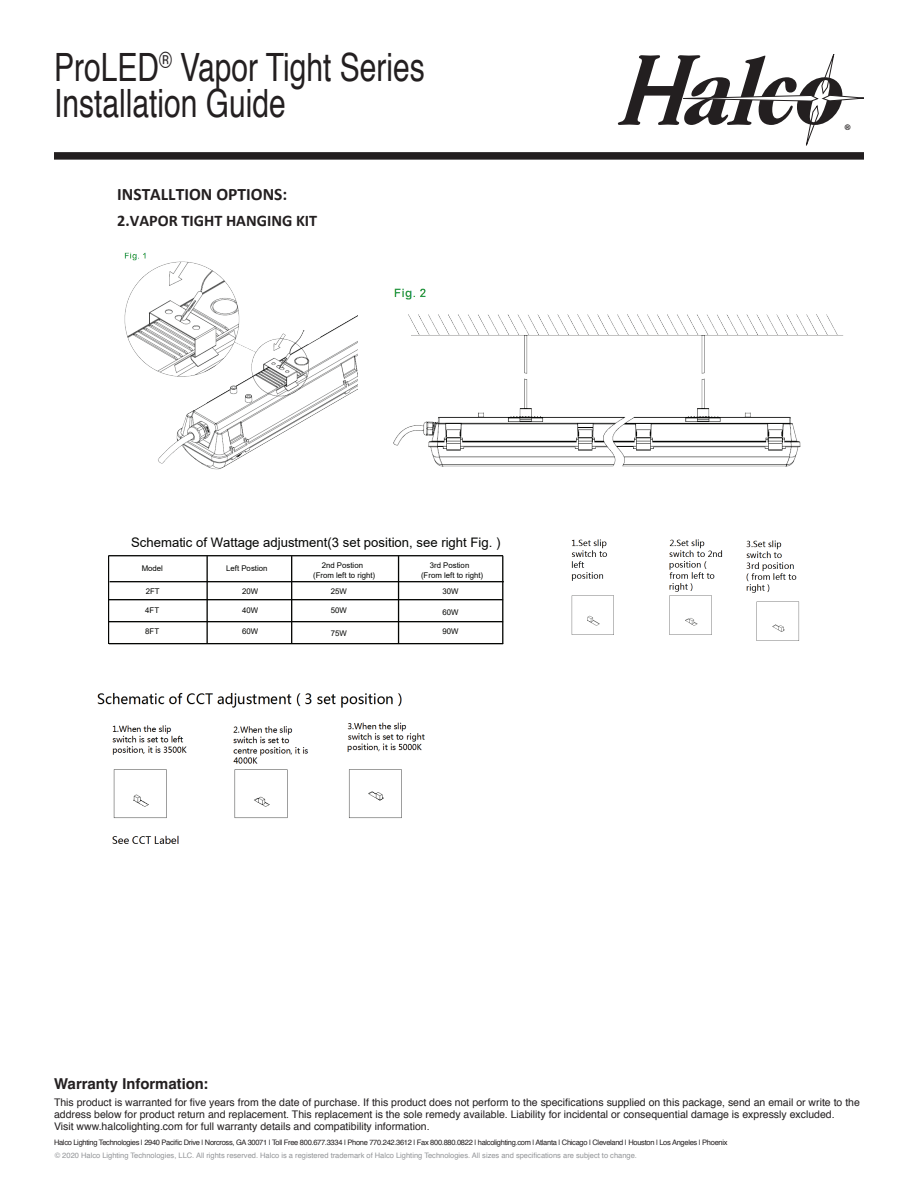
<style>
.page{position:relative;width:918px;height:1188px;background:#fff}
.page>*{position:absolute;margin:0;border:0;box-sizing:border-box;transform-origin:0 0}
.t1{font:39px/36px "Helvetica";color:#231f20;scale:.77 1}
.t2{font:700 17.55px "Calibri";color:#231f20}
.t3{font:700 16.2px "Calibri";color:#231f20}
.t4{font:700 15px "Swiss 721 BT";color:#231f20}
.t5{font:13.2px "Arial";color:#040503}
.t6{font:700 12.6px "Myriad";color:#231f20}
.t7{font:10.5px/12px "Helvetica";color:#231f20}
.t8{font:7.8px/9.4px "Arial";color:#040503;text-align:center}
.t9{font:7.5px "Helvetica";letter-spacing:-.04em;color:#231f20}
.t10{font:7.5px "Helvetica";color:#939598}
</style>
<div class="page">
<img style="left:124px;top:252px;width:233px;height:218px">
<img style="left:393px;top:288px;width:451px;height:179px">
<img style="left:571px;top:539px;width:229px;height:102px">
<img style="left:97px;top:692px;width:328px;height:152px">
<hr style="left:108px;top:555px;width:1px;height:89px;background:#040503">
<hr style="left:206px;top:556px;width:2px;height:88px;background:#040503">
<hr style="left:291px;top:556px;width:1px;height:88px;background:#040503">
<hr style="left:398px;top:556px;width:1px;height:88px;background:#040503">
<hr style="left:502px;top:556px;width:1px;height:88px;background:#040503">
<hr style="left:109px;top:555px;width:394px;height:1px;background:#040503">
<hr style="left:110px;top:581px;width:393px;height:1px;background:#040503">
<hr style="left:109px;top:599px;width:394px;height:1px;background:#040503">
<hr style="left:109px;top:621px;width:394px;height:1px;background:#040503">
<hr style="left:109px;top:643px;width:394px;height:1px;background:#040503">
<div style="left:54px;top:152px;width:810px;height:8px;background:#231f20"></div>
<svg style="left:618px;top:54px;width:246px;height:91px"></svg>
<h1 class="t1" style="left:54px;top:51px;width:483px">ProLED<sup>®</sup> Vapor Tight Series<br>Installation Guide</h1>
<h2 class="t2" style="left:117px;top:182px;width:172px">INSTALLTION OPTIONS:</h2>
<h3 class="t3" style="left:117px;top:209px;width:202px">2.VAPOR TIGHT HANGING KIT</h3>
<p class="t5" style="left:131px;top:533px;width:371px">Schematic of Wattage adjustment(3 set position, see right Fig. )</p>
<p class="t8" style="left:226px;top:564px;width:43px">Left Postion</p>
<p class="t8" style="left:313px;top:561px;width:64px">2nd Postion (From left to right)</p>
<p class="t8" style="left:421px;top:561px;width:64px;text-align:left;text-indent:9px">3rd Postion (From left to right)</p>
<p class="t8" style="left:146px;top:587px;width:15px">2FT</p>
<p class="t8" style="left:145px;top:605px;width:15px">4FT</p>
<p class="t8" style="left:145px;top:627px;width:15px">8FT</p>
<p class="t8" style="left:142px;top:564px;width:23px">Model</p>
<p class="t8" style="left:242px;top:587px;width:18px">20W</p>
<p class="t8" style="left:242px;top:605px;width:18px">40W</p>
<p class="t8" style="left:242px;top:627px;width:18px">60W</p>
<p class="t8" style="left:331px;top:587px;width:18px">25W</p>
<p class="t8" style="left:331px;top:605px;width:18px">50W</p>
<p class="t8" style="left:331px;top:628px;width:18px">75W</p>
<p class="t8" style="left:442px;top:587px;width:18px">30W</p>
<p class="t8" style="left:442px;top:607px;width:18px">60W</p>
<p class="t8" style="left:442px;top:627px;width:18px">90W</p>
<p class="t6" style="left:845px;top:122px;width:8px">®</p>
<h3 class="t4" style="left:54px;top:1075px;width:156px">Warranty Information:</h3>
<p class="t7" style="left:54px;top:1096px;width:807px">This product is warranted for five years from the date of purchase. If this product does not perform to the specifications supplied on this package, send an email or write to the address below for product return and replacement. This replacement is the sole remedy available. Liability for incidental or consequential damage is expressly excluded.<br>Visit www.halcolighting.com for full warranty details and compatibility information.</p>
<p class="t9" style="left:54px;top:1137px;width:675px">Halco Lighting Technologies | 2940 Pacific Drive | Norcross, GA 30071 | Toll Free 800.677.3334 | Phone 770.242.3612 | Fax 800.880.0822 | halcolighting.com | Atlanta | Chicago | Cleveland | Houston | Los Angeles | Phoenix</p>
<p class="t10" style="left:55px;top:1149px;width:584px">© 2020 Halco Lighting Technologies, LLC. All rights reserved. Halco is a registered trademark of Halco Lighting Technologies. All sizes and specifications are subject to change.</p>
</div>
